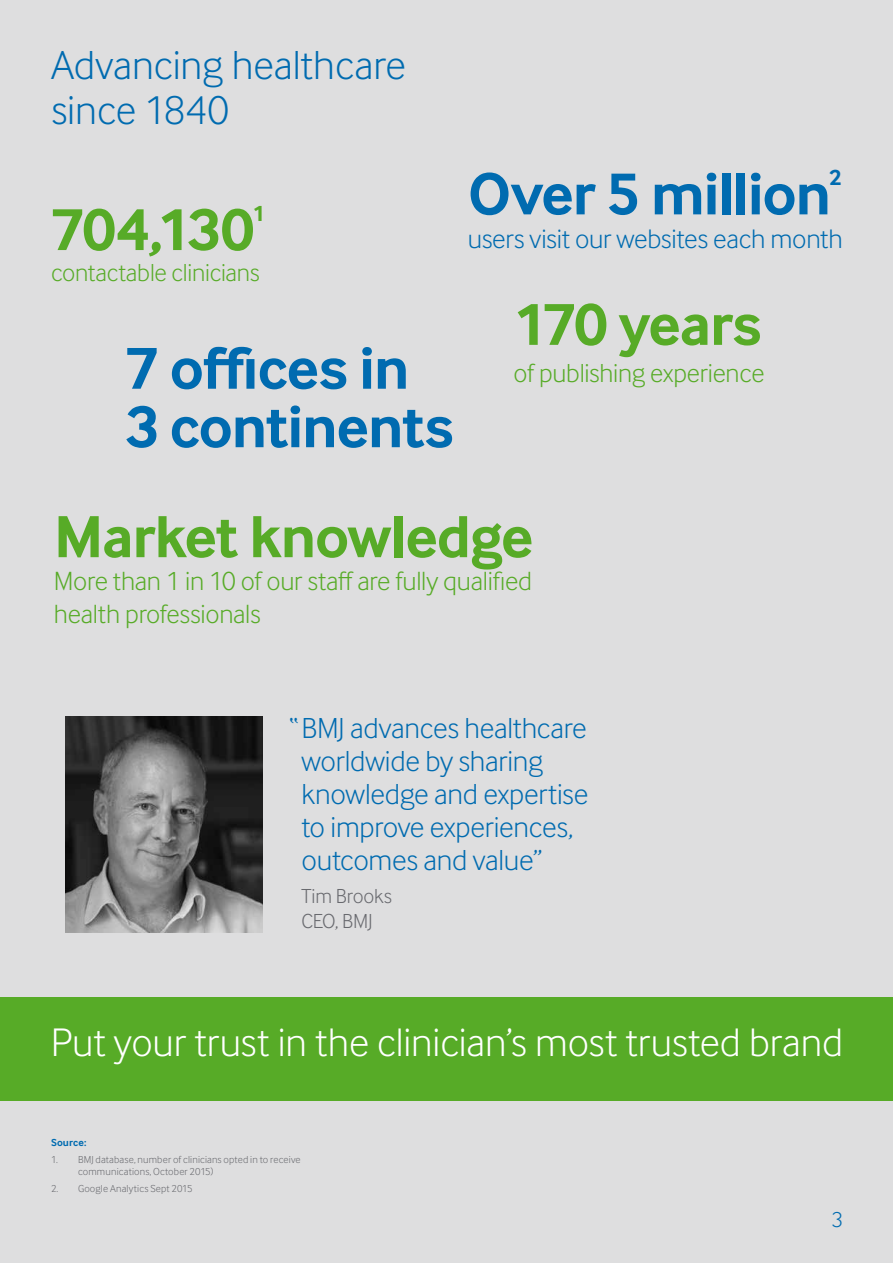
<style>
.page{position:relative;width:893px;height:1263px;background:#dededf}
.page>*{position:absolute;margin:0;border:0;box-sizing:border-box;transform-origin:0 0}
.t1{font:700 61.5px/58.5px "Inter Face";letter-spacing:-.02em;color:#006bb0}
.t2{font:700 61.5px "Inter Face";letter-spacing:-.02em;color:#57ab27}
.t3{font:300 42px/45px "Inter Face";color:#006bb0}
.t4{font:300 41.25px "Inter Face";letter-spacing:-.005em;color:#fff}
.t5{font:300 30px/33px "Inter Face";letter-spacing:-.01em;color:#006bb0}
.t6{font:300 27.75px "Inter Face";letter-spacing:-.01em;color:#006bb0}
.t7{font:300 27.3px/32.7px "Inter Face";letter-spacing:-.01em;color:#57ab27}
.t8{font:300 27px "Inter Face";letter-spacing:-.01em;color:#57ab27}
.t9{font:300 25.5px "Inter Face";letter-spacing:-.01em;color:#57ab27}
.t10{font:700 22.8px "Inter Face";color:#57ab27}
.t11{font:700 22.8px "Inter Face";color:#006bb0}
.t12{font:300 22.5px "Inter Face";color:#006bb0}
.t13{font:300 21px/25.2px "Inter Face";letter-spacing:-.01em;color:#68696e}
.t14{font:300 10.5px/12.6px "Inter Face";letter-spacing:.015em;color:#68696e}
.t15{font:700 10.5px "Inter Face";letter-spacing:.01em;color:#006bb0}
</style>
<div class="page">
<div style="left:0;top:997px;width:893px;height:103px;background:#57ab27"></div>
<img style="left:65px;top:716px;width:197px;height:216px">
<h2 class="t3" style="left:51px;top:42px;width:356px">Advancing healthcare since 1840</h2>
<h1 class="t2" style="left:51px;top:194px;width:205px">704,130</h1>
<h3 class="t10" style="left:253px;top:200px;width:14px">1</h3>
<h3 class="t9" style="left:51px;top:258px;width:210px">contactable clinicians</h3>
<h1 class="t1" style="left:125px;top:339px;width:330px">7 offices in<br>3 continents</h1>
<h1 class="t1" style="left:468px;top:164px;width:365px">Over 5 million</h1>
<h3 class="t11" style="left:829px;top:164px;width:14px">2</h3>
<h3 class="t6" style="left:468px;top:223px;width:377px">users visit our websites each month</h3>
<h1 class="t2" style="left:514px;top:289px;width:250px">170 years</h1>
<h3 class="t8" style="left:514px;top:358px;width:252px">of publishing experience</h3>
<h1 class="t2" style="left:54px;top:501px;width:481px">Market knowledge</h1>
<h3 class="t7" style="left:54px;top:564px;width:480px">More than 1 in 10 of our staff are fully qualified health professionals</h3>
<h3 class="t5" style="left:302px;top:711px;width:288px;text-indent:-12px">“BMJ advances healthcare worldwide by sharing knowledge and expertise to improve experiences, outcomes and value”</h3>
<h3 class="t13" style="left:302px;top:883px;width:92px">Tim Brooks<br>CEO, BMJ</h3>
<h3 class="t4" style="left:51px;top:1019px;width:794px">Put your trust in the clinician’s most trusted brand</h3>
<p class="t15" style="left:51px;top:1136px;width:37px">Source:</p>
<p class="t14" style="left:78px;top:1153px;width:224px;text-indent:-27px">1. BMJ database, number of clinicians opted in to receive communications, October 2015)</p>
<p class="t14" style="left:51px;top:1182px;width:143px">2. Google Analytics Sept 2015</p>
<h3 class="t12" style="left:831px;top:1207px;width:13px">3</h3>
</div>
